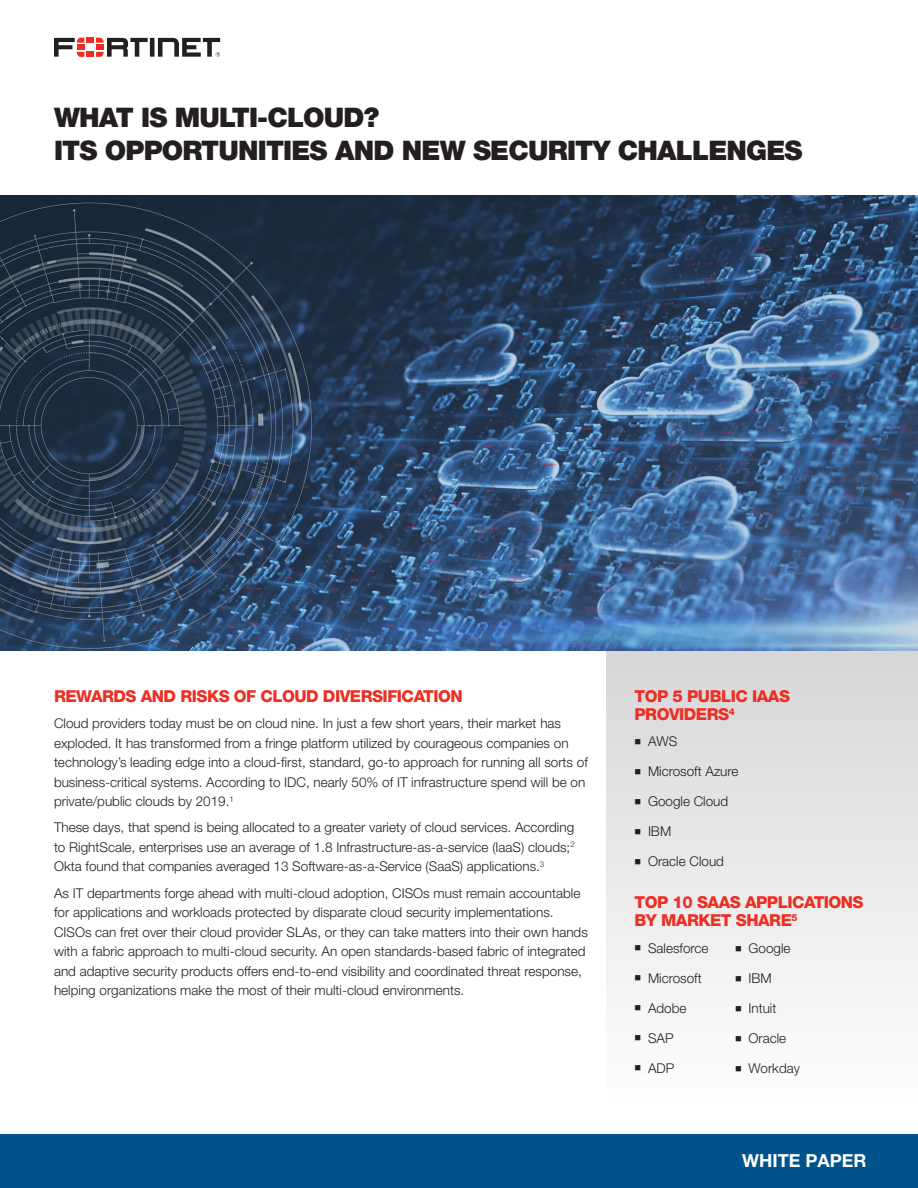
<style>
.page{position:relative;width:918px;height:1188px;background:#fff}
.page>*{position:absolute;margin:0;border:0;box-sizing:border-box;transform-origin:0 0}
.Main_Title{font:900 27px/32.4px "Helvetica Neue LT Pro";letter-spacing:-.03em;color:#231f20}
.t1{font:700 18px "Helvetica Neue LT Pro";color:#fff}
.Body_Copy_SUBHEAD__R{font:800 16.5px/18px "Helvetica Neue LT Pro";letter-spacing:-.03em;color:#ee2e22}
.Body_Copy{font:300 13.5px/19.5px "Helvetica Neue LT Pro";color:#231f20}
</style>
<div class="page">
<div style="left:86px;top:38px;width:8px;height:5px;background:#ee2e22"></div>
<div style="left:86px;top:52px;width:8px;height:5px;background:#ee2e22"></div>
<svg style="left:54px;top:38px;width:30px;height:19px"></svg>
<svg style="left:96px;top:38px;width:124px;height:19px"></svg>
<div style="left:0;top:1134px;width:918px;height:54px;background:#00548b"></div>
<div style="left:606px;top:650px;width:312px;height:457px;background:linear-gradient(to bottom,#d6d7d8,#fefefe)"></div>
<img style="left:0;top:195px;width:918px;height:455px">
<p class="Main_Title" style="left:54px;top:101px;width:750px">WHAT IS MULTI-CLOUD?<br>ITS OPPORTUNITIES AND NEW SECURITY CHALLENGES</p>
<p class="Body_Copy_SUBHEAD__R" style="left:54px;top:687px;width:410px">REWARDS AND RISKS OF CLOUD DIVERSIFICATION</p>
<p class="Body_Copy" style="left:54px;top:713px;width:535px">Cloud providers today must be on cloud nine. In just a few short years, their market has exploded. It has transformed from a fringe platform utilized by courageous companies on technology’s leading edge into a cloud-first, standard, go-to approach for running all sorts of business-critical systems. According to IDC, nearly 50% of IT infrastructure spend will be on private/public clouds by 2019.<sup>1</sup></p>
<p class="Body_Copy" style="left:54px;top:818px;width:522px;text-align:justify">These days, that spend is being allocated to a greater variety of cloud services. According to RightScale, enterprises use an average of 1.8 Infrastructure-as-a-service (IaaS) clouds;<sup>2<br></sup>Okta found that companies averaged 13 Software-as-a-Service (SaaS) applications.<sup>3</sup></p>
<p class="Body_Copy" style="left:54px;top:883px;width:535px">As IT departments forge ahead with multi-cloud adoption, CISOs must remain accountable for applications and workloads protected by disparate cloud security implementations.<br>CISOs can fret over their cloud provider SLAs, or they can take matters into their own hands with a fabric approach to multi-cloud security. An open standards-based fabric of integrated and adaptive security products offers end-to-end visibility and coordinated threat response, helping organizations make the most of their multi-cloud environments.</p>
<p class="Body_Copy_SUBHEAD__R" style="left:634px;top:687px;width:157px">TOP 5 PUBLIC IAAS<br>PROVIDERS<sup>4</sup></p>
<p class="Body_Copy" style="left:634px;top:731px;width:44px">■ AWS</p>
<p class="Body_Copy" style="left:634px;top:761px;width:106px">■ Microsoft Azure</p>
<p class="Body_Copy" style="left:634px;top:791px;width:95px">■ Google Cloud</p>
<p class="Body_Copy" style="left:634px;top:821px;width:38px">■ IBM</p>
<p class="Body_Copy" style="left:634px;top:851px;width:91px">■ Oracle Cloud</p>
<p class="Body_Copy_SUBHEAD__R" style="left:634px;top:893px;width:231px">TOP 10 SAAS APPLICATIONS<br>BY MARKET SHARE<sup>5</sup></p>
<p class="Body_Copy" style="left:634px;top:938px;width:76px">■ Salesforce</p>
<p class="Body_Copy" style="left:634px;top:968px;width:69px">■ Microsoft</p>
<p class="Body_Copy" style="left:634px;top:998px;width:54px">■ Adobe</p>
<p class="Body_Copy" style="left:634px;top:1028px;width:41px">■ SAP</p>
<p class="Body_Copy" style="left:634px;top:1058px;width:41px">■ ADP</p>
<p class="Body_Copy" style="left:735px;top:938px;width:57px">■ Google</p>
<p class="Body_Copy" style="left:735px;top:968px;width:38px">■ IBM</p>
<p class="Body_Copy" style="left:735px;top:998px;width:43px">■ Intuit</p>
<p class="Body_Copy" style="left:735px;top:1028px;width:53px">■ Oracle</p>
<p class="Body_Copy" style="left:735px;top:1058px;width:67px">■ Workday</p>
<h2 class="t1" style="left:742px;top:1150px;width:126px">WHITE PAPER</h2>
</div>
